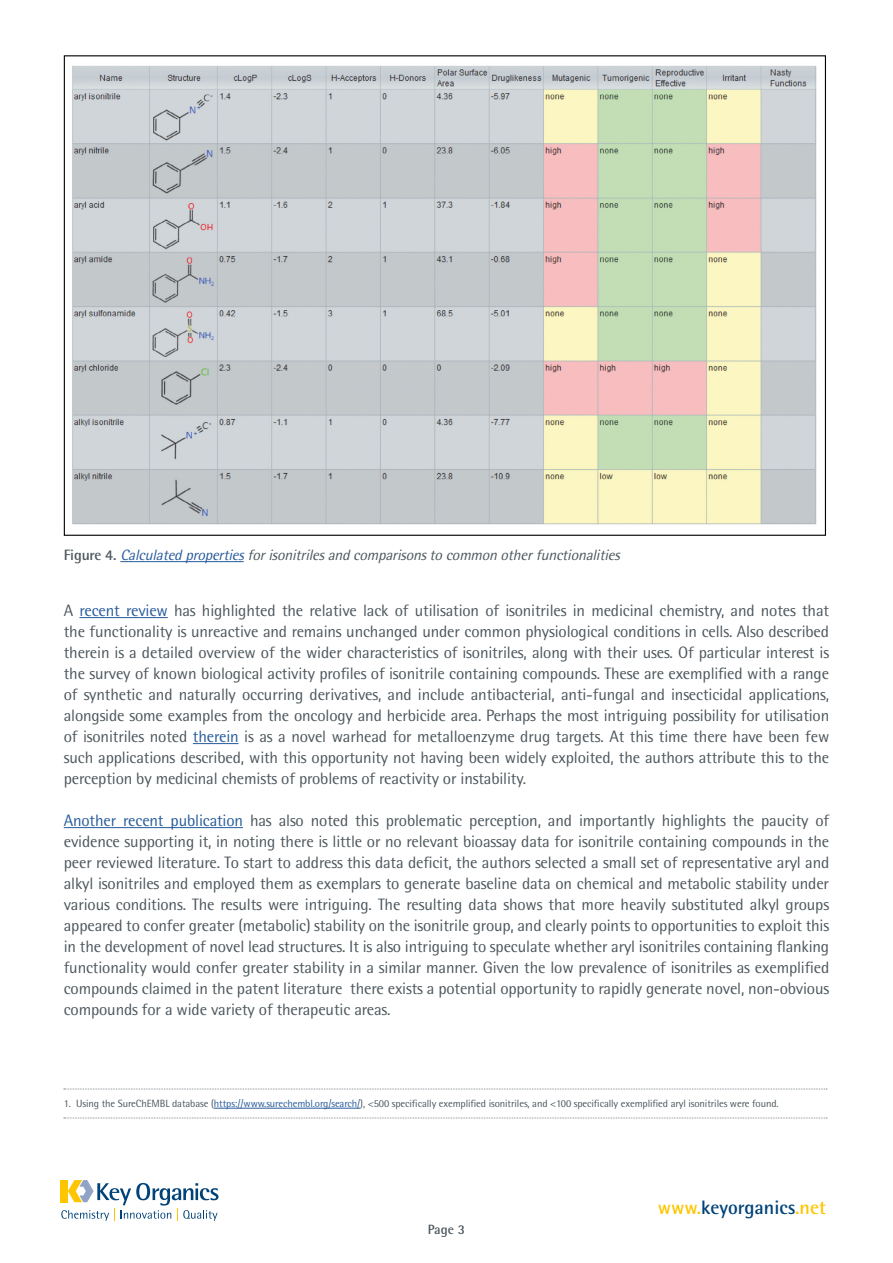
<style>
.page{position:relative;width:893px;height:1263px;background:#fff}
.page>*{position:absolute;margin:0;border:0;box-sizing:border-box;transform-origin:0 0}
.t1{font:700 19.5px "Rotis Semi Sans Pro";color:#004379}
.t2{font:16.5px/21px "Rotis Semi Sans Pro";letter-spacing:-.01em;color:#4c565c;text-align:justify}
.t3{font:italic 15px "Rotis Semi Sans Pro";color:#4c565c}
.t4{font:700 13.5px "Rotis Semi Sans Pro";color:#4c565c}
.t5{font:10.5px "Rotis Semi Sans Pro";letter-spacing:-.01em;color:#4c565c}
.s1{font-weight:700;font-style:normal}
.s2{color:#275b9b}
.s3{color:#fdc600}
</style>
<div class="page">
<img style="left:72px;top:65px;width:745px;height:460px">
<svg style="left:61px;top:1180px;width:158px;height:41px"></svg>
<hr style="left:79px;top:617px;width:89px;height:1px;background:#275b9b">
<hr style="left:193px;top:743px;width:46px;height:1px;background:#275b9b">
<hr style="left:64px;top:827px;width:179px;height:1px;background:#275b9b">
<hr style="left:214px;top:1108px;width:146px;height:1px;background:#275b9b">
<hr style="left:120px;top:561px;width:124px;height:1px;background:#275b9b">
<svg style="left:64px;top:1117px;width:763px;height:1px"></svg>
<svg style="left:64px;top:1089px;width:763px;height:1px"></svg>
<p class="t3" style="left:64px;top:546px;width:561px"><span class="s1">F i g u r e 4 .</span> <span class="s2">Calculatedproperties</span>forisonitrilesandcomparisonstocommon otherfunctionalities</p>
<p class="t2" style="left:64px;top:600px;width:767px">A <span class="s2">recent review</span> has highlighted the relative lack of utilisation of isonitriles in medicinal chemistry, and notes that the functionality is unreactive and remains unchanged under common physiological conditions in cells. Also described therein is a detailed overview of the wider characteristics of isonitriles, along with their uses. Of particular interest is the survey of known biological activity profiles of isonitrile containing compounds. These are exemplified with a range of synthetic and naturally occurring derivatives, and include antibacterial, anti-fungal and insecticidal applications, alongside some examples from the oncology and herbicide area. Perhaps the most intriguing possibility for utilisation of isonitriles noted <span class="s2">therein</span> is as a novel warhead for metalloenzyme drug targets. At this time there have been few such applications described, with this opportunity not having been widely exploited, the authors attribute this to the perception by medicinal chemists of problems of reactivity or instability.</p>
<p class="t2" style="left:64px;top:810px;width:767px"><span class="s2">Another recent publication</span> has also noted this problematic perception, and importantly highlights the paucity of evidence supporting it, in noting there is little or no relevant bioassay data for isonitrile containing compounds in the peer reviewed literature. To start to address this data deficit, the authors selected a small set of representative aryl and alkyl isonitriles and employed them as exemplars to generate baseline data on chemical and metabolic stability under various conditions. The results were intriguing. The resulting data shows that more heavily substituted alkyl groups appeared to confer greater (metabolic) stability on the isonitrile group, and clearly points to opportunities to exploit this in the development of novel lead structures. It is also intriguing to speculate whether aryl isonitriles containing flanking functionality would confer greater stability in a similar manner. Given the low prevalence of isonitriles as exemplified compounds claimed in the patent literature there exists a potential opportunity to rapidly generate novel, non-obvious compounds for a wide variety of therapeutic areas.</p>
<p class="t5" style="left:64px;top:1097px;width:716px">1. Using the SureChEMBL database (<span class="s2">https://www.surechembl.org/search/</span>), &lt;500 specifically exemplified isonitriles, and &lt;100 specifically exemplified aryl isonitriles were found.</p>
<p class="t4" style="left:428px;top:1221px;width:39px">Page 3</p>
<p class="t1" style="left:658px;top:1196px;width:170px"><span class="s3">www.</span>keyorganics<span class="s3">.net</span></p>
</div>
